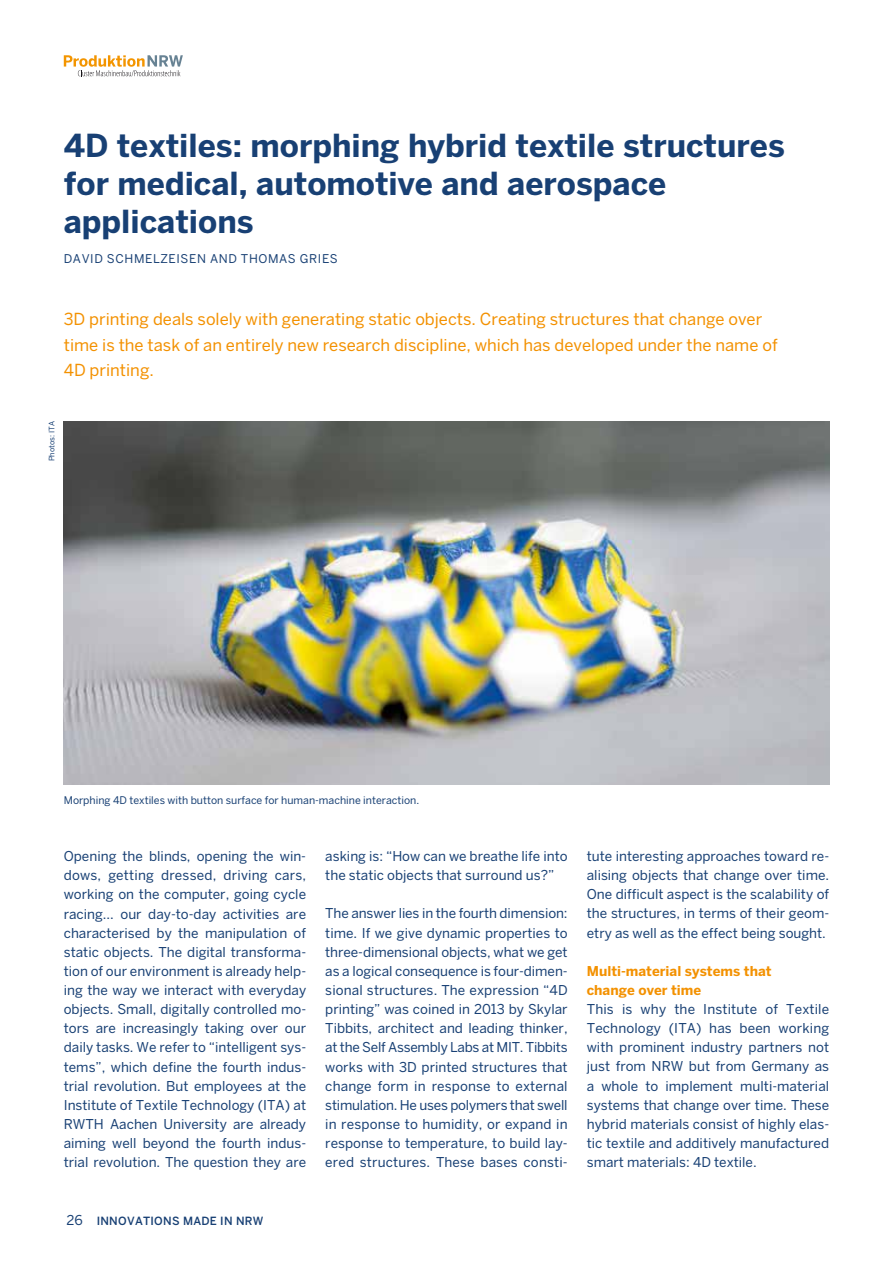
<style>
.page{position:relative;width:893px;height:1263px;background:#fff}
.page>*{position:absolute;margin:0;border:0;box-sizing:border-box;transform-origin:0 0}
.t1{font:700 31.5px/37.8px "Benton Sans";color:#184074}
.t2{font:16.5px/25.5px "Benton Sans";color:#f39100}
.t3{font:13.5px/19.2px "Benton Sans";color:#184074;text-align:justify}
.t4{font:700 13.5px/19.2px "Benton Sans";color:#f39100}
.t5{font:12px "Benton Sans";letter-spacing:.05em;color:#184074}
.t6{font:500 11.25px "Benton Sans";letter-spacing:.025em;color:#184074}
.t7{font:10.5px "Benton Sans";color:#184074}
.t8{font:7.5px "Benton Sans";color:#184074}
.s1{font-weight:400;font-size:13.5px}
</style>
<div class="page">
<svg style="left:64px;top:55px;width:119px;height:22px"></svg>
<img style="left:64px;top:421px;width:765px;height:363px">
<h1 class="t1" style="left:64px;top:126px;width:723px">4D textiles: morphing hybrid textile structures for medical, automotive and aerospace applications</h1>
<p class="t5" style="left:64px;top:251px;width:18px">David</p>
<p class="t5" style="left:107px;top:251px;width:19px">Schmel</p>
<p class="t5" style="left:160px;top:251px;width:17px">zeisen</p>
<p class="t5" style="left:210px;top:251px;width:10px">and</p>
<p class="t5" style="left:241px;top:251px;width:19px">Thomas</p>
<p class="t5" style="left:300px;top:251px;width:18px">Gries</p>
<p class="t2" style="left:64px;top:306px;width:715px">3D printing deals solely with generating static objects. Creating structures that change over time is the task of an entirely new research discipline, which has developed under the name of<br>4D printing.</p>
<p class="t8" style="left:47px;top:461px;width:42px;rotate:-90deg">Photos: ITA</p>
<p class="t7" style="left:64px;top:794px;width:357px">Morphing 4D textiles with button surface for human-machine interaction.</p>
<p class="t3" style="left:64px;top:846px;width:244px">Opening the blinds, opening the win&shy;dows, getting dressed, driving cars, working on the computer, going cycle racing... our day-to-day activities are characterised by the manipulation of static objects. The digital transforma&shy;tion of our environment is already help&shy;ing the way we interact with everyday objects. Small, digitally controlled mo&shy;tors are increasingly taking over our daily tasks. We refer to “intelligent sys&shy;tems”, which define the fourth indus&shy;trial revolution. But employees at the Institute of Textile Technology (ITA) at RWTH Aachen University are already aiming well beyond the fourth indus&shy;trial revolution. The question they are</p>
<p class="t3" style="left:325px;top:846px;width:244px">asking is: “How can we breathe life into the static objects that surround us?”</p>
<p class="t3" style="left:325px;top:904px;width:244px">The answer lies in the fourth dimension: time. If we give dynamic properties to three-dimensional objects, what we get as a logical consequence is four-dimen&shy;sional structures. The expression “4D printing” was coined in 2013 by Skylar Tibbits, architect and leading thinker, at the Self Assembly Labs at MIT. Tibbits works with 3D printed structures that change form in response to external stimulation. He uses polymers that swell in response to humidity, or expand in response to temperature, to build lay&shy;ered structures. These bases consti-</p>
<p class="t6" style="left:66px;top:1214px;width:199px"><span class="s1">26</span> INNOVATIONS MADE IN N RW</p>
<p class="t3" style="left:587px;top:846px;width:244px">tute interesting approaches toward re&shy;alising objects that change over time.<br>One difficult aspect is the scalability of the structures, in terms of their geom&shy;etry as well as the effect being sought.</p>
<p class="t4" style="left:587px;top:961px;width:186px">Multi-material systems that change over time</p>
<p class="t3" style="left:587px;top:999px;width:244px">This is why the Institute of Textile Technology (ITA) has been working with prominent industry partners not just from NRW but from Germany as a whole to implement multi-material systems that change over time. These hybrid materials consist of highly elas&shy;tic textile and additively manufactured smart materials: 4D textile.</p>
</div>
